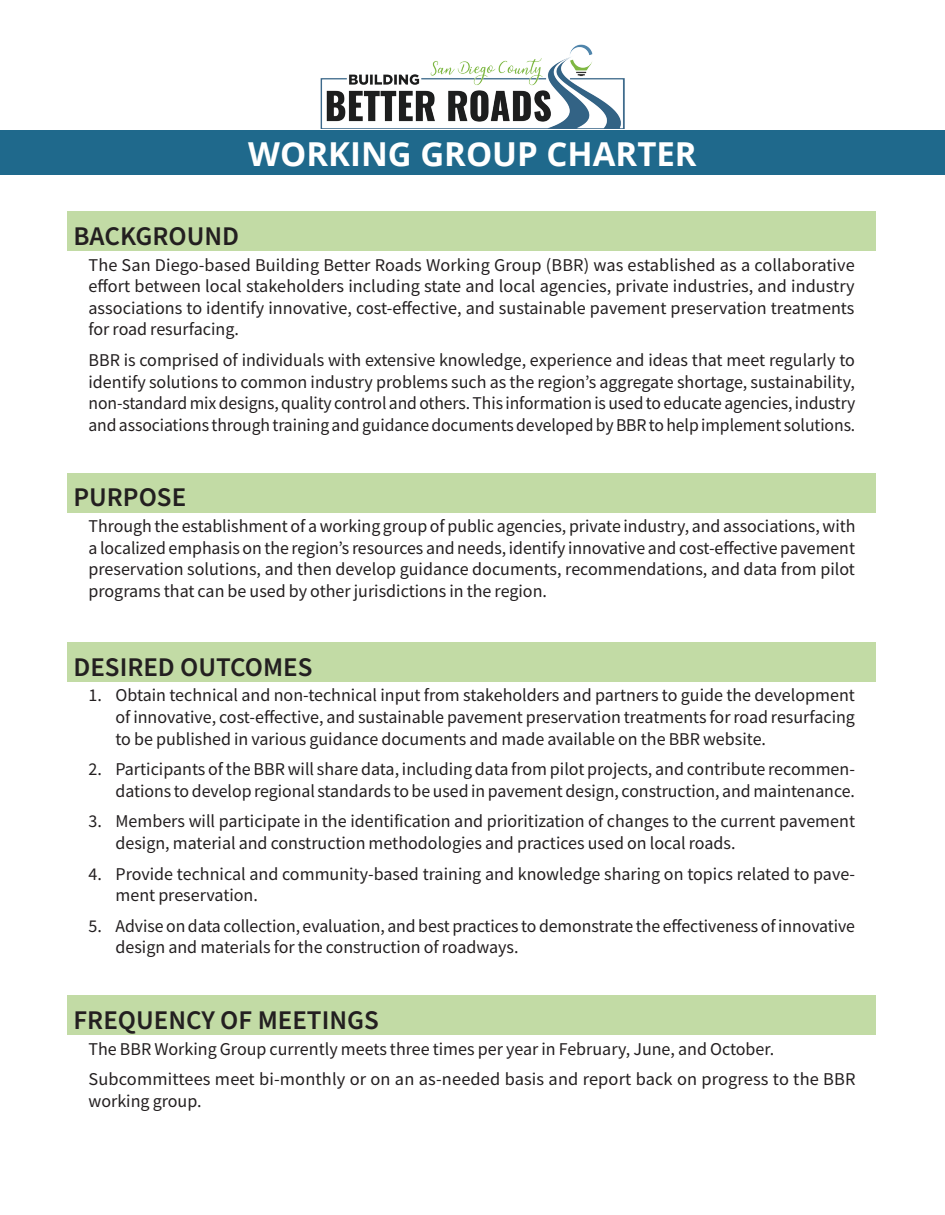
<style>
.page{position:relative;width:945px;height:1215px;background:#fff}
.page>*{position:absolute;margin:0;border:0;box-sizing:border-box;transform-origin:0 0}
.t1{font:700 33px "Open Sans";color:#fff}
.t2{font:600 27px "Source Sans Pro";color:#231f20}
.t3{font:18px/21.6px "Source Sans Pro";color:#231f20;text-align:justify}
</style>
<div class="page">
<div style="left:0;top:130px;width:945px;height:46px;background:#1f698c"></div>
<img style="left:321px;top:44px;width:303px;height:85px">
<div style="left:68px;top:212px;width:808px;height:39px;background:#c2dba5"></div>
<div style="left:68px;top:473px;width:808px;height:39px;background:#c2dba5"></div>
<div style="left:68px;top:995px;width:808px;height:40px;background:#c2dba5"></div>
<div style="left:68px;top:642px;width:808px;height:40px;background:#c2dba5"></div>
<h1 class="t1" style="left:248px;top:130px;width:450px">WORKING GROUP CHARTER</h1>
<h2 class="t2" style="left:74px;top:218px;width:167px">BACKGROUND</h2>
<p class="t3" style="left:88px;top:254px;width:768px">The San Diego-based Building Better Roads Working Group (BBR) was established as a collaborative effort between local stakeholders including state and local agencies, private industries, and industry associations to identify innovative, cost-effective, and sustainable pavement preservation treatments for road resurfacing.</p>
<p class="t3" style="left:88px;top:349px;width:768px">BBR is comprised of individuals with extensive knowledge, experience and ideas that meet regularly to identify solutions to common industry problems such as the region’s aggregate shortage, sustainability, non-standard mix designs, quality control and others. This information is used to educate agencies, industry and associations through training and guidance documents developed by BBR to help implement solutions.</p>
<h2 class="t2" style="left:74px;top:479px;width:114px">PURPOSE</h2>
<p class="t3" style="left:88px;top:515px;width:768px">Through the establishment of a working group of public agencies, private industry, and associations, with a localized emphasis on the region’s resources and needs, identify innovative and cost-effective pavement preservation solutions, and then develop guidance documents, recommendations, and data from pilot programs that can be used by other jurisdictions in the region.</p>
<h2 class="t2" style="left:74px;top:649px;width:241px">DESIRED OUTCOMES</h2>
<p class="t3" style="left:116px;top:685px;width:741px;text-indent:-27px">1. Obtain technical and non-technical input from stakeholders and partners to guide the development of innovative, cost-effective, and sustainable pavement preservation treatments for road resurfacing to be published in various guidance documents and made available on the BBR website.</p>
<p class="t3" style="left:88px;top:758px;width:768px;text-align:right">2. Participants of the BBR will share data, including data from pilot projects, and contribute recommen&shy;dations to develop regional standards to be used in pavement design, construction, and maintenance.</p>
<p class="t3" style="left:116px;top:811px;width:741px;text-indent:-27px">3. Members will participate in the identification and prioritization of changes to the current pavement design, material and construction methodologies and practices used on local roads.</p>
<p class="t3" style="left:116px;top:863px;width:741px;text-indent:-27px">4. Provide technical and community-based training and knowledge sharing on topics related to pave&shy;ment preservation.</p>
<p class="t3" style="left:116px;top:915px;width:741px;text-indent:-27px">5. Advise on data collection, evaluation, and best practices to demonstrate the effectiveness of innovative design and materials for the construction of roadways.</p>
<h2 class="t2" style="left:74px;top:1002px;width:307px">FREQUENCY OF MEETINGS</h2>
<p class="t3" style="left:88px;top:1033px;width:769px;line-height:30.6px">The BBR Working Group currently meets three times per year in February, June, and October.<br>Subcommittees meet bi-monthly or on an as-needed basis and report back on progress to the BBR</p>
<p class="t3" style="left:88px;top:1090px;width:115px">working group.</p>
</div>
